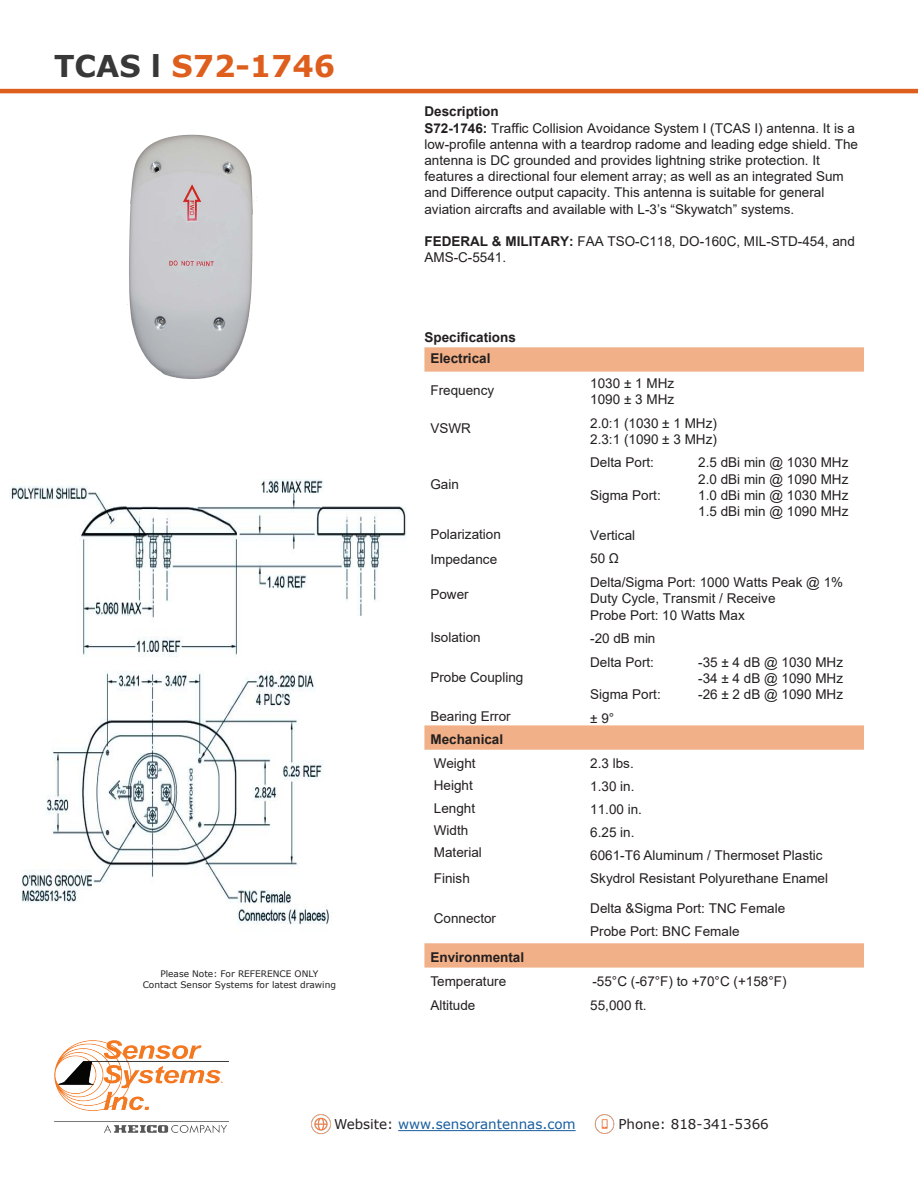
<style>
.page{position:relative;width:918px;height:1188px;background:#fff}
.page>*{position:absolute;margin:0;border:0;box-sizing:border-box;transform-origin:0 0}
.t1{font:700 30px "Verdana";color:#de5e1d}
.t2{font:13.5px/16.2px "Arial";color:#231f20}
.t3{font:700 13.5px "Arial";color:#231f20}
.t4{font:13.5px "Verdana";color:#175d9e}
.t5{font:13.5px "Verdana";color:#231f20}
.t6{font:9px "Verdana";color:#231f20}
.s1{color:#383839}
.s2{font-weight:700}
.s3{color:#231f20}
</style>
<div class="page">
<svg style="left:424px;top:943px;width:440px;height:25px;background:#f1b28a"></svg>
<hr style="left:0;top:89px;width:918px;height:4px;background:#de5e1d">
<img style="left:55px;top:1041px;width:174px;height:91px">
<hr style="left:398px;top:1130px;width:178px;height:1px;background:#175d9e">
<img style="left:311px;top:1114px;width:20px;height:21px">
<img style="left:594px;top:1114px;width:21px;height:20px">
<svg style="left:424px;top:347px;width:440px;height:403px"></svg>
<img style="left:127px;top:134px;width:130px;height:245px">
<img style="left:9px;top:479px;width:398px;height:446px">
<p class="t1" style="left:54px;top:45px;width:283px"><span class="s1">TCAS l</span> S72-1746</p>
<p class="t6" style="left:160px;top:967px;width:159px">Please Note: For REFERENCE ONLY</p>
<p class="t6" style="left:143px;top:978px;width:195px">Contact Sensor Systems for latest drawing</p>
<p class="t2" style="left:424px;top:103px;width:435px"><span class="s2">Description<br>S72-1746:</span> Traffic Collision Avoidance System I (TCAS I) antenna. It is a low-profile antenna with a teardrop radome and leading edge shield. The antenna is DC grounded and provides lightning strike protection. It features a directional four element array; as well as an integrated Sum and Difference output capacity. This antenna is suitable for general aviation aircrafts and available with L-3’s “Skywatch” systems.</p>
<p class="t2" style="left:424px;top:233px;width:432px"><span class="s2">FEDERAL &amp; MILITARY:</span> FAA TSO-C118, DO-160C, MIL-STD-454, and<br>AMS-C-5541.</p>
<p class="t3" style="left:424px;top:328px;width:93px">Specifications</p>
<p class="t3" style="left:430px;top:349px;width:62px">Electrical</p>
<p class="t2" style="left:430px;top:382px;width:65px">Frequency</p>
<p class="t2" style="left:430px;top:420px;width:42px">VSWR</p>
<p class="t2" style="left:430px;top:476px;width:30px">Gain</p>
<p class="t2" style="left:430px;top:526px;width:72px">Polarization</p>
<p class="t2" style="left:430px;top:551px;width:68px">Impedance</p>
<p class="t2" style="left:430px;top:586px;width:40px">Power</p>
<p class="t2" style="left:430px;top:629px;width:52px">Isolation</p>
<p class="t2" style="left:430px;top:669px;width:95px">Probe Coupling</p>
<p class="t2" style="left:430px;top:708px;width:82px">Bearing Error</p>
<p class="t3" style="left:430px;top:730px;width:74px">Mechanical</p>
<p class="t2" style="left:434px;top:755px;width:43px">Weight</p>
<p class="t2" style="left:434px;top:777px;width:41px">Height</p>
<p class="t2" style="left:434px;top:800px;width:43px">Lenght</p>
<p class="t2" style="left:434px;top:822px;width:36px">Width</p>
<p class="t2" style="left:434px;top:844px;width:50px">Material</p>
<p class="t2" style="left:434px;top:870px;width:38px">Finish</p>
<p class="t2" style="left:434px;top:910px;width:64px">Connector</p>
<p class="t2" style="left:590px;top:375px;width:85px">1030 ± 1 MHz<br>1090 ± 3 MHz</p>
<p class="t2" style="left:590px;top:415px;width:128px">2.0:1 (1030 ± 1 MHz)<br>2.3:1 (1090 ± 3 MHz)</p>
<p class="t2" style="left:590px;top:455px;width:65px">Delta Port:</p>
<p class="t2" style="left:698px;top:455px;width:152px">2.5 dBi min @ 1030 MHz<br>2.0 dBi min @ 1090 MHz</p>
<p class="t2" style="left:590px;top:487px;width:72px">Sigma Port:</p>
<p class="t2" style="left:698px;top:487px;width:152px">1.0 dBi min @ 1030 MHz<br>1.5 dBi min @ 1090 MHz</p>
<p class="t2" style="left:590px;top:523px;width:255px;line-height:23.7px">Vertical<br>50 Ω<br>Delta/Sigma Port: 1000 Watts Peak @ 1%</p>
<p class="t2" style="left:590px;top:590px;width:187px">Duty Cycle, Transmit / Receive<br>Probe Port: 10 Watts Max</p>
<p class="t2" style="left:590px;top:627px;width:67px;line-height:23.7px">-20 dB min<br>Delta Port:</p>
<p class="t2" style="left:698px;top:654px;width:146px">-35 ± 4 dB @ 1030 MHz -34 ± 4 dB @ 1090 MHz</p>
<p class="t2" style="left:590px;top:686px;width:72px">Sigma Port:</p>
<p class="t2" style="left:698px;top:686px;width:146px">-26 ± 2 dB @ 1090 MHz</p>
<p class="t2" style="left:590px;top:710px;width:26px">± 9°</p>
<p class="t2" style="left:590px;top:752px;width:239px;line-height:23px">2.3 lbs.<br>1.30 in.<br>11.00 in.<br>6.25 in.<br>6061-T6 Aluminum / Thermoset Plastic<br>Skydrol Resistant Polyurethane Enamel</p>
<p class="t2" style="left:590px;top:897px;width:197px;line-height:23px">Delta &amp;Sigma Port: TNC Female<br>Probe Port: BNC Female</p>
<p class="t3" style="left:430px;top:948px;width:95px">Environmental</p>
<p class="t2" style="left:430px;top:970px;width:77px;line-height:24px">Temperature<br>Altitude</p>
<p class="t2" style="left:590px;top:970px;width:198px;line-height:24px">-55°C (-67°F) to +70°C (+158°F)<br>55,000 ft.</p>
<p class="t4" style="left:334px;top:1115px;width:243px"><span class="s3">Website:</span> www.sensorantennas.com</p>
<p class="t5" style="left:618px;top:1115px;width:152px">Phone: 818-341-5366</p>
</div>
